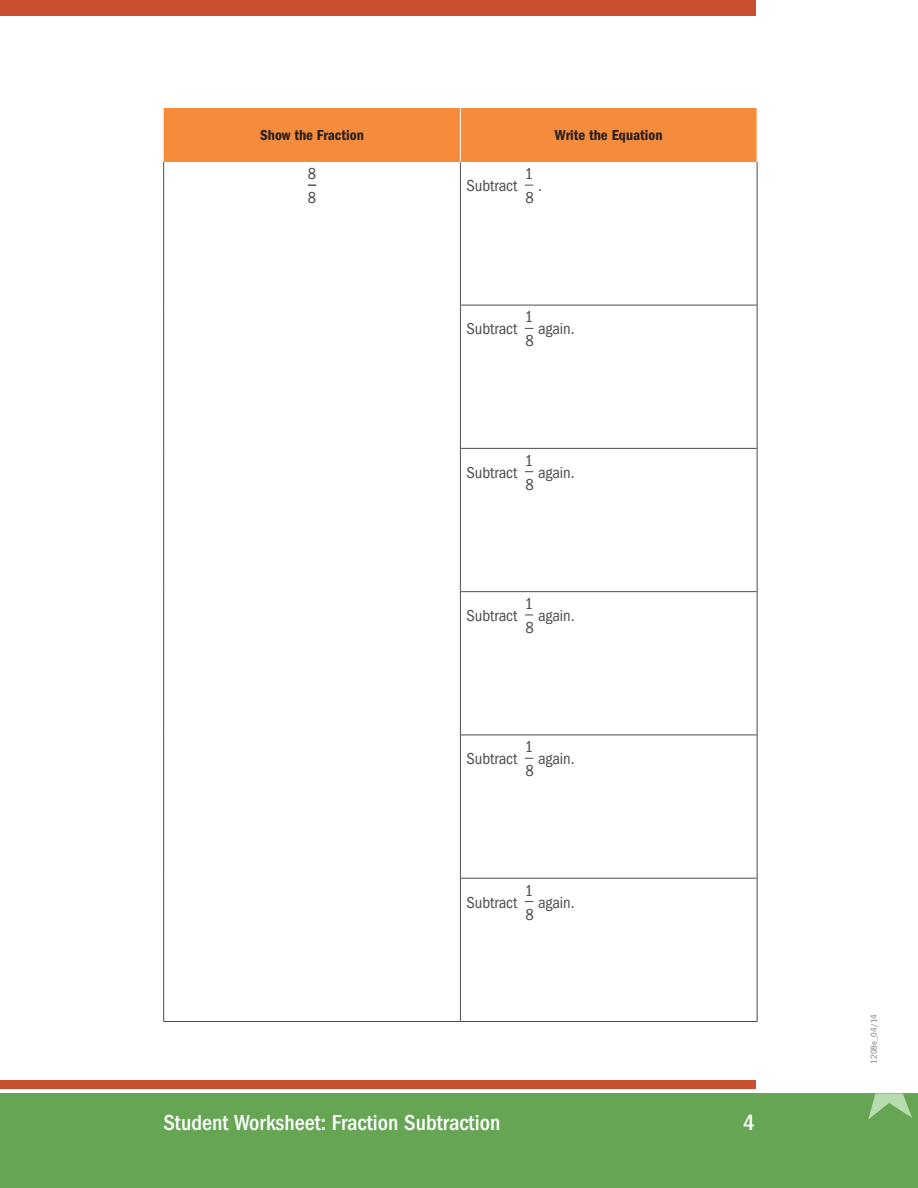
<style>
.page{position:relative;width:918px;height:1188px;background:#fff}
.page>*{position:absolute;margin:0;border:0;box-sizing:border-box;transform-origin:0 0}
.t1{font:500 condensed 22.5px "ITC Franklin Gothic Std";color:#fff}
.t2{font:condensed 16.5px/24px "ITC Franklin Gothic Std";color:#4b4c4d}
.Table_Head_FL{font:15px "ITC Franklin Gothic Std Dm Cd";color:#231f20}
.Paragraph{font:condensed 9px "ITC Franklin Gothic Std";color:#808285}
</style>
<div class="page">
<div style="left:0;top:1094px;width:918px;height:94px;background:#66a554"></div>
<svg style="left:868px;top:1094px;width:44px;height:26px"></svg>
<div style="left:0;top:1080px;width:756px;height:8px;background:#c85031"></div>
<div style="left:0;top:0;width:756px;height:16px;background:#c85031"></div>
<div style="left:164px;top:108px;width:593px;height:54px;background:#f58c3c"></div>
<hr style="left:460px;top:108px;width:1px;height:54px;background:#fff">
<hr style="left:163px;top:162px;width:1px;height:143px;background:#4b4c4d">
<hr style="left:460px;top:162px;width:1px;height:143px;background:#4b4c4d">
<hr style="left:757px;top:162px;width:1px;height:143px;background:#4b4c4d">
<hr style="left:163px;top:305px;width:1px;height:143px;background:#4b4c4d">
<hr style="left:460px;top:305px;width:297px;height:1px;background:#4b4c4d">
<hr style="left:460px;top:305px;width:1px;height:143px;background:#4b4c4d">
<hr style="left:757px;top:305px;width:1px;height:143px;background:#4b4c4d">
<hr style="left:163px;top:448px;width:1px;height:144px;background:#4b4c4d">
<hr style="left:163px;top:592px;width:1px;height:143px;background:#4b4c4d">
<hr style="left:163px;top:735px;width:1px;height:143px;background:#4b4c4d">
<hr style="left:163px;top:878px;width:1px;height:143px;background:#4b4c4d">
<hr style="left:460px;top:448px;width:297px;height:1px;background:#4b4c4d">
<hr style="left:460px;top:449px;width:1px;height:142px;background:#4b4c4d">
<hr style="left:757px;top:449px;width:1px;height:142px;background:#4b4c4d">
<hr style="left:460px;top:591px;width:297px;height:1px;background:#4b4c4d">
<hr style="left:460px;top:592px;width:1px;height:143px;background:#4b4c4d">
<hr style="left:757px;top:592px;width:1px;height:143px;background:#4b4c4d">
<hr style="left:460px;top:735px;width:297px;height:1px;background:#4b4c4d">
<hr style="left:460px;top:735px;width:1px;height:143px;background:#4b4c4d">
<hr style="left:757px;top:735px;width:1px;height:143px;background:#4b4c4d">
<hr style="left:460px;top:878px;width:297px;height:1px;background:#4b4c4d">
<hr style="left:460px;top:878px;width:1px;height:143px;background:#4b4c4d">
<hr style="left:757px;top:878px;width:1px;height:143px;background:#4b4c4d">
<hr style="left:164px;top:1021px;width:296px;height:1px;background:#4b4c4d">
<hr style="left:460px;top:1021px;width:297px;height:1px;background:#4b4c4d">
<p class="Table_Head_FL" style="left:260px;top:127px;width:105px">Show the Fraction</p>
<p class="Table_Head_FL" style="left:555px;top:127px;width:109px">Write the Equation</p>
<p class="t2" style="left:308px;top:162px;width:10px">8<br>8</p>
<p class="t2" style="left:525px;top:162px;width:10px">1</p>
<p class="t2" style="left:466px;top:174px;width:52px">Subtract</p>
<p class="t2" style="left:538px;top:174px;width:5px">.</p>
<p class="t2" style="left:526px;top:186px;width:10px">8</p>
<p class="t2" style="left:466px;top:317px;width:52px">Subtract</p>
<p class="t2" style="left:525px;top:305px;width:10px">1</p>
<p class="t2" style="left:538px;top:317px;width:38px">again.</p>
<p class="t2" style="left:526px;top:329px;width:10px">8</p>
<p class="t2" style="left:466px;top:460px;width:52px">Subtract</p>
<p class="t2" style="left:525px;top:448px;width:10px">1</p>
<p class="t2" style="left:538px;top:460px;width:38px">again.</p>
<p class="t2" style="left:526px;top:472px;width:10px">8</p>
<p class="t2" style="left:466px;top:604px;width:52px">Subtract</p>
<p class="t2" style="left:525px;top:592px;width:10px">1</p>
<p class="t2" style="left:538px;top:604px;width:38px">again.</p>
<p class="t2" style="left:526px;top:616px;width:10px">8</p>
<p class="t2" style="left:466px;top:747px;width:52px">Subtract</p>
<p class="t2" style="left:525px;top:735px;width:10px">1</p>
<p class="t2" style="left:538px;top:747px;width:38px">again.</p>
<p class="t2" style="left:526px;top:759px;width:10px">8</p>
<p class="t2" style="left:466px;top:890px;width:52px">Subtract</p>
<p class="t2" style="left:525px;top:878px;width:10px">1</p>
<p class="t2" style="left:538px;top:890px;width:38px">again.</p>
<p class="t2" style="left:526px;top:902px;width:10px">8</p>
<h1 class="t1" style="left:164px;top:1110px;width:338px">Student Worksheet: Fraction Subtraction</h1>
<h1 class="t1" style="left:743px;top:1110px;width:13px">4</h1>
<p class="Paragraph" style="left:869px;top:1064px;width:51px;rotate:-90deg">1208e_04/14</p>
</div>
